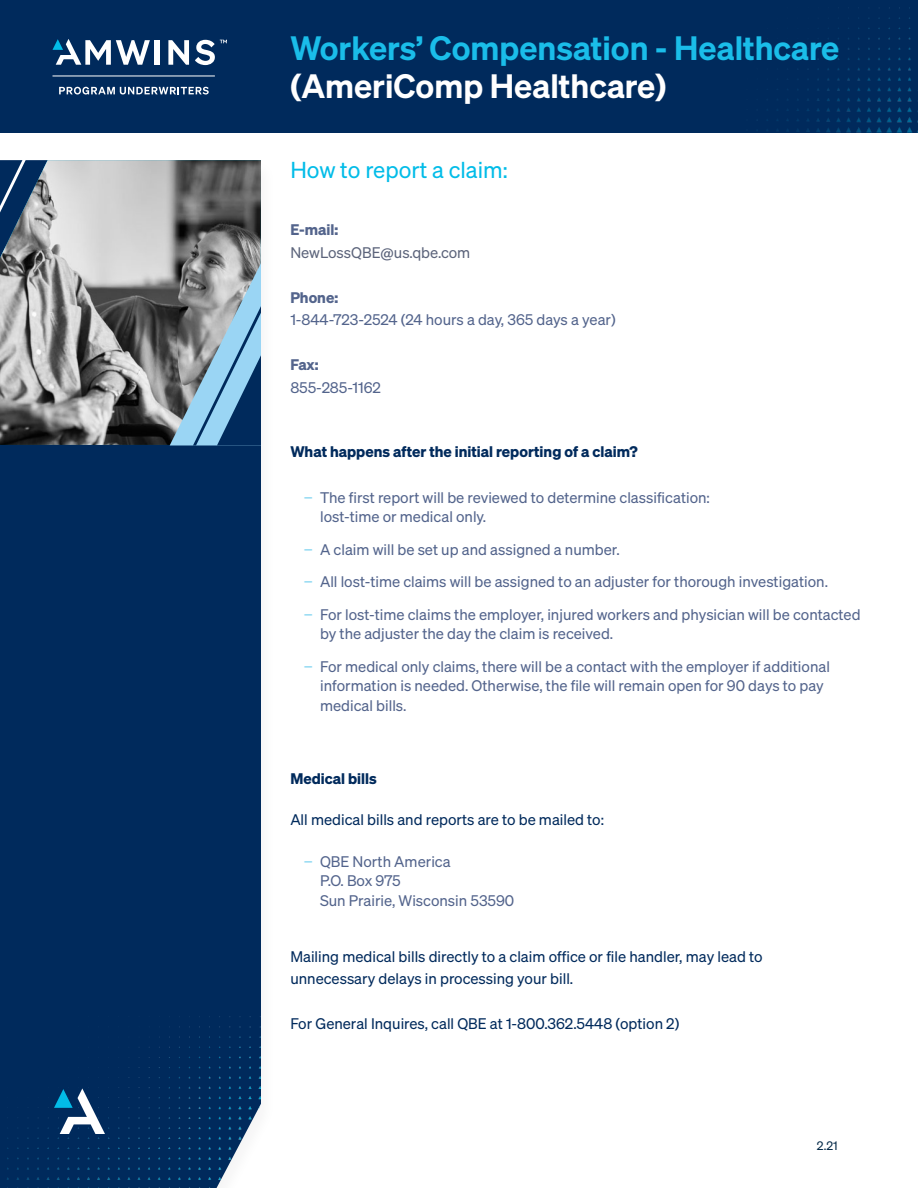
<style>
.page{position:relative;width:918px;height:1188px;background:#fff}
.page>*{position:absolute;margin:0;border:0;box-sizing:border-box;transform-origin:0 0}
.t1{font:600 33px "Sohne";color:#1abde9}
.t2{font:600 33px "Sohne";color:#fff}
.t3{font:22.5px "Sohne Buch";color:#02bce8}
.t4{font:15px/19.5px "Sohne Buch";color:#53648c}
.t5{font:15px "Sohne Buch";color:#002a5c}
.H3-new{font:15px "Sohne Dreiviertelfett";color:#002a5c}
.t6{font:15px "Sohne Buch";color:#5c647b}
.t7{font:15px "Sohne Dreiviertelfett";color:#53648c}
.t8{font:12px "Sohne Buch";color:#052a48}
.s1{color:#7ed3f0}
</style>
<div class="page">
<div style="left:0;top:445px;width:261px;height:564px;background:#002a5c"></div>
<img style="left:0;top:1009px;width:261px;height:179px">
<svg style="left:54px;top:1088px;width:51px;height:46px"></svg>
<img style="left:0;top:160px;width:261px;height:285px">
<svg style="left:170px;top:263px;width:91px;height:183px;background:#7a95a8"></svg>
<div style="left:0;top:0;width:918px;height:132px;background:#002a5c"></div>
<img style="left:757px;top:7px;width:161px;height:125px">
<svg style="left:0;top:160px;width:35px;height:53px;background:#274a73"></svg>
<div style="left:155px;top:40px;width:5px;height:25px;background:#fff"></div>
<svg style="left:168px;top:40px;width:21px;height:25px"></svg>
<svg style="left:53px;top:39px;width:97px;height:26px"></svg>
<svg style="left:195px;top:40px;width:32px;height:25px"></svg>
<hr style="left:53px;top:76px;width:162px;height:1px;background:#fff">
<svg style="left:59px;top:87px;width:150px;height:8px"></svg>
<h1 class="t1" style="left:290px;top:28px;width:551px">Workers’ Compensation - Healthcare</h1>
<h1 class="t2" style="left:290px;top:65px;width:378px">(AmeriComp Healthcare)</h1>
<h2 class="t3" style="left:290px;top:156px;width:219px">How to report a claim:</h2>
<p class="t7" style="left:290px;top:220px;width:49px">E-mail:</p>
<p class="t6" style="left:290px;top:243px;width:182px">NewLossQBE@us.qbe.com</p>
<p class="t7" style="left:290px;top:288px;width:49px">Phone:</p>
<p class="t4" style="left:290px;top:310px;width:327px">1-844-723-2524 (24 hours a day, 365 days a year)</p>
<p class="t7" style="left:290px;top:355px;width:30px">Fax:</p>
<p class="t4" style="left:290px;top:377px;width:92px">855-285-1162</p>
<p class="H3-new" style="left:290px;top:442px;width:349px">What happens after the initial reporting of a claim?</p>
<p class="t4" style="left:320px;top:487px;width:391px;text-indent:-16px"><span class="s1">−</span> The first report will be reviewed to determine classification: lost-time or medical only.</p>
<p class="t4" style="left:304px;top:539px;width:317px"><span class="s1">−</span> A claim will be set up and assigned a number.</p>
<p class="t4" style="left:304px;top:572px;width:526px"><span class="s1">−</span> All lost-time claims will be assigned to an adjuster for thorough investigation.</p>
<p class="t4" style="left:320px;top:604px;width:542px;text-indent:-16px"><span class="s1">−</span> For lost-time claims the employer, injured workers and physician will be contacted by the adjuster the day the claim is received.</p>
<p class="t4" style="left:320px;top:656px;width:511px;text-indent:-16px"><span class="s1">−</span> For medical only claims, there will be a contact with the employer if additional information is needed. Otherwise, the file will remain open for 90 days to pay medical bills.</p>
<p class="H3-new" style="left:290px;top:769px;width:88px">Medical bills</p>
<p class="t5" style="left:290px;top:811px;width:315px">All medical bills and reports are to be mailed to:</p>
<p class="t4" style="left:320px;top:851px;width:196px;text-indent:-16px"><span class="s1">−</span> QBE North America<br>P.O. Box 975<br>Sun Prairie, Wisconsin 53590</p>
<p class="t5" style="left:290px;top:947px;width:474px">Mailing medical bills directly to a claim office or file handler, may lead to</p>
<p class="t5" style="left:290px;top:970px;width:284px">unnecessary delays in processing your bill.</p>
<p class="t5" style="left:290px;top:1015px;width:391px">For General Inquires, call QBE at 1-800.362.5448 (option 2)</p>
<p class="t8" style="left:817px;top:1138px;width:22px">2.21</p>
</div>
